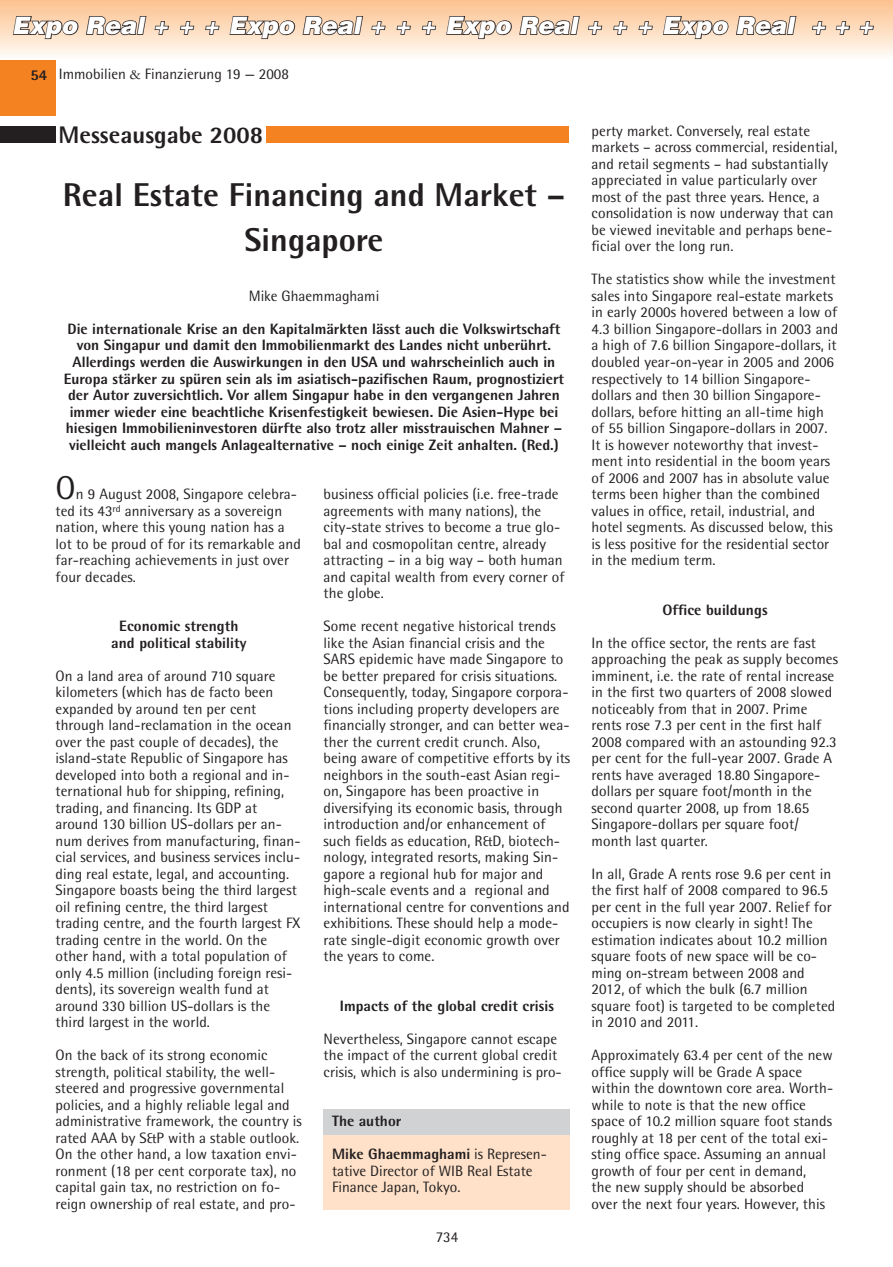
<style>
.page{position:relative;width:893px;height:1267px;background:#fff}
.page>*{position:absolute;margin:0;border:0;box-sizing:border-box;transform-origin:0 0}
.t1{font:800 33px/45px "Rotis Semi Sans";color:#231f20;text-align:center}
.t2{font:italic 900 24px "Helvetica";color:#fff}
.t3{font:800 24px "Rotis Semi Sans";color:#231f20}
.t4{font:15px/16.5px "Rotis Semi Sans";letter-spacing:.005em;color:#231f20}
.t5{font:800 15px/16.5px "Rotis Semi Sans";color:#231f20;text-align:center}
.s1{font-weight:800}
.s2{font-family:"Garamond"}
.s3{font-size:33px}
</style>
<div class="page">
<div style="left:0;top:61px;width:56px;height:55px;background:#f58220"></div>
<div style="left:0;top:126px;width:56px;height:17px;background:#231f20"></div>
<div style="left:266px;top:126px;width:303px;height:17px;background:#f58220"></div>
<div style="left:0;top:0;width:893px;height:60px;background:linear-gradient(to bottom,#fcc18d,#fefbf7)"></div>
<svg style="left:12px;top:15px;width:135px;height:25px;background:#c2a993"></svg>
<svg style="left:154px;top:20px;width:16px;height:16px"></svg>
<svg style="left:179px;top:20px;width:16px;height:16px"></svg>
<svg style="left:204px;top:20px;width:16px;height:16px"></svg>
<svg style="left:229px;top:15px;width:135px;height:25px;background:#c2a993"></svg>
<svg style="left:370px;top:20px;width:16px;height:16px"></svg>
<svg style="left:395px;top:20px;width:17px;height:16px"></svg>
<svg style="left:421px;top:20px;width:16px;height:16px"></svg>
<svg style="left:445px;top:15px;width:135px;height:25px;background:#c2a993"></svg>
<svg style="left:587px;top:20px;width:16px;height:16px"></svg>
<svg style="left:612px;top:20px;width:16px;height:16px"></svg>
<svg style="left:637px;top:20px;width:16px;height:16px"></svg>
<svg style="left:662px;top:15px;width:135px;height:25px;background:#c2a993"></svg>
<svg style="left:811px;top:20px;width:16px;height:16px"></svg>
<svg style="left:834px;top:20px;width:17px;height:16px"></svg>
<svg style="left:858px;top:20px;width:16px;height:16px"></svg>
<div style="left:323px;top:1131px;width:247px;height:78px;background:#fee1c8"></div>
<div style="left:323px;top:1109px;width:247px;height:26px;background:#d1d2d4"></div>
<h2 class="t2" style="left:12px;top:10px;width:863px">Expo Real + + + Expo Real + + + Expo Real + + + Expo Real + + +</h2>
<p class="t4" style="left:30px;top:66px;width:260px"><span class="s1">54</span> Immobilien <span class="s2">&amp;</span> Finanzierung 19 — 2008</p>
<h2 class="t3" style="left:59px;top:120px;width:206px">Messeausgabe 2008</h2>
<h1 class="t1" style="left:63px;top:171px;width:503px">Real Estate Financing and Market –<br>Singapore</h1>
<p class="t4" style="left:249px;top:287px;width:132px">Mike Ghaemmaghami</p>
<p class="t5" style="left:64px;top:320px;width:502px">Die internationale Krise an den Kapitalmärkten lässt auch die Volkswirtschaft von Singapur und damit den Immobilienmarkt des Landes nicht unberührt.<br>Allerdings werden die Auswirkungen in den USA und wahrscheinlich auch in Europa stärker zu spüren sein als im asiatisch-pazifischen Raum, prognostiziert der Autor zuversichtlich. Vor allem Singapur habe in den vergangenen Jahren immer wieder eine beachtliche Krisenfestigkeit bewiesen. Die Asien-Hype bei hiesigen Immobilieninvestoren dürfte also trotz aller misstrauischen Mahner – vielleicht auch mangels Anlagealternative – noch einige Zeit anhalten. (Red.)</p>
<p class="t4" style="left:56px;top:485px;width:247px"><span class="s3">O</span>n 9 August 2008, Singapore celebra&shy;ted its 43<sup>rd</sup> anniversary as a sovereign nation, where this young nation has a lot to be proud of for its remarkable and far-reaching achievements in just over four decades.</p>
<p class="t5" style="left:111px;top:617px;width:137px">Economic strength and political stability</p>
<p class="t4" style="left:56px;top:667px;width:246px">On a land area of around 710 square kilometers (which has de facto been expanded by around ten per cent through land-reclamation in the ocean over the past couple of decades), the island-state Republic of Singapore has developed into both a regional and in&shy;ternational hub for shipping, refining, trading, and financing. Its GDP at around 130 billion US-dollars per an&shy;num derives from manufacturing, finan&shy;cial services, and business services inclu&shy;ding real estate, legal, and accounting.<br>Singapore boasts being the third largest oil refining centre, the third largest trading centre, and the fourth largest FX trading centre in the world. On the other hand, with a total population of only 4.5 million (including foreign resi&shy;dents), its sovereign wealth fund at around 330 billion US-dollars is the third largest in the world.</p>
<p class="t4" style="left:56px;top:1046px;width:248px">On the back of its strong economic strength, political stability, the well&shy;steered and progressive governmental policies, and a highly reliable legal and administrative framework, the country is rated AAA by S&amp;P with a stable outlook.<br>On the other hand, a low taxation envi&shy;ronment (18 per cent corporate tax), no capital gain tax, no restriction on fo&shy;reign ownership of real estate, and pro-</p>
<p class="t4" style="left:323px;top:485px;width:242px">business official policies (i.e. free-trade agreements with many nations), the city-state strives to become a true glo&shy;bal and cosmopolitan centre, already attracting – in a big way – both human and capital wealth from every corner of the globe.</p>
<p class="t4" style="left:323px;top:617px;width:248px">Some recent negative historical trends like the Asian financial crisis and the SARS epidemic have made Singapore to be better prepared for crisis situations.<br>Consequently, today, Singapore corpora&shy;tions including property developers are financially stronger, and can better wea&shy;ther the current credit crunch. Also, being aware of competitive efforts by its neighbors in the south-east Asian regi&shy;on, Singapore has been proactive in diversifying its economic basis, through introduction and/or enhancement of such fields as education, R&amp;D, biotech&shy;nology, integrated resorts, making Sin&shy;gapore a regional hub for major and high-scale events and a regional and international centre for conventions and exhibitions. These should help a mode&shy;rate single-digit economic growth over the years to come.</p>
<p class="t5" style="left:340px;top:997px;width:216px">Impacts of the global credit crisis</p>
<p class="t4" style="left:323px;top:1030px;width:240px">Nevertheless, Singapore cannot escape the impact of the current global credit crisis, which is also undermining is pro-</p>
<p class="t5" style="left:332px;top:1112px;width:71px">The author</p>
<p class="t4" style="left:332px;top:1145px;width:215px"><span class="s1">Mike Ghaemmaghami</span> is Represen&shy;tative Director of WIB Real Estate<br>Finance Japan, Tokyo.</p>
<p class="t4" style="left:435px;top:1228px;width:24px">734</p>
<p class="t4" style="left:591px;top:122px;width:247px">perty market. Conversely, real estate markets – across commercial, residential, and retail segments – had substantially appreciated in value particularly over most of the past three years. Hence, a consolidation is now underway that can be viewed inevitable and perhaps bene&shy;ficial over the long run.</p>
<p class="t4" style="left:591px;top:271px;width:248px">The statistics show while the investment sales into Singapore real-estate markets in early 2000s hovered between a low of 4.3 billion Singapore-dollars in 2003 and a high of 7.6 billion Singapore-dollars, it doubled year-on-year in 2005 and 2006 respectively to 14 billion Singapore&shy;dollars and then 30 billion Singapore&shy;dollars, before hitting an all-time high of 55 billion Singapore-dollars in 2007.<br>It is however noteworthy that invest&shy;ment into residential in the boom years of 2006 and 2007 has in absolute value terms been higher than the combined values in office, retail, industrial, and hotel segments. As discussed below, this is less positive for the residential sector in the medium term.</p>
<p class="t5" style="left:662px;top:601px;width:107px">Office buildungs</p>
<p class="t4" style="left:591px;top:634px;width:248px">In the office sector, the rents are fast approaching the peak as supply becomes imminent, i.e. the rate of rental increase in the first two quarters of 2008 slowed noticeably from that in 2007. Prime rents rose 7.3 per cent in the first half 2008 compared with an astounding 92.3 per cent for the full-year 2007. Grade A rents have averaged 18.80 Singapore&shy;dollars per square foot/month in the second quarter 2008, up from 18.65<br>Singapore-dollars per square foot/ month last quarter.</p>
<p class="t4" style="left:591px;top:865px;width:245px">In all, Grade A rents rose 9.6 per cent in the first half of 2008 compared to 96.5 per cent in the full year 2007. Relief for occupiers is now clearly in sight! The estimation indicates about 10.2 million square foots of new space will be co&shy;ming on-stream between 2008 and 2012, of which the bulk (6.7 million square foot) is targeted to be completed in 2010 and 2011.</p>
<p class="t4" style="left:591px;top:1046px;width:242px">Approximately 63.4 per cent of the new office supply will be Grade A space within the downtown core area. Worth&shy;while to note is that the new office space of 10.2 million square foot stands roughly at 18 per cent of the total exi&shy;sting office space. Assuming an annual growth of four per cent in demand,<br>the new supply should be absorbed over the next four years. However, this</p>
</div>
